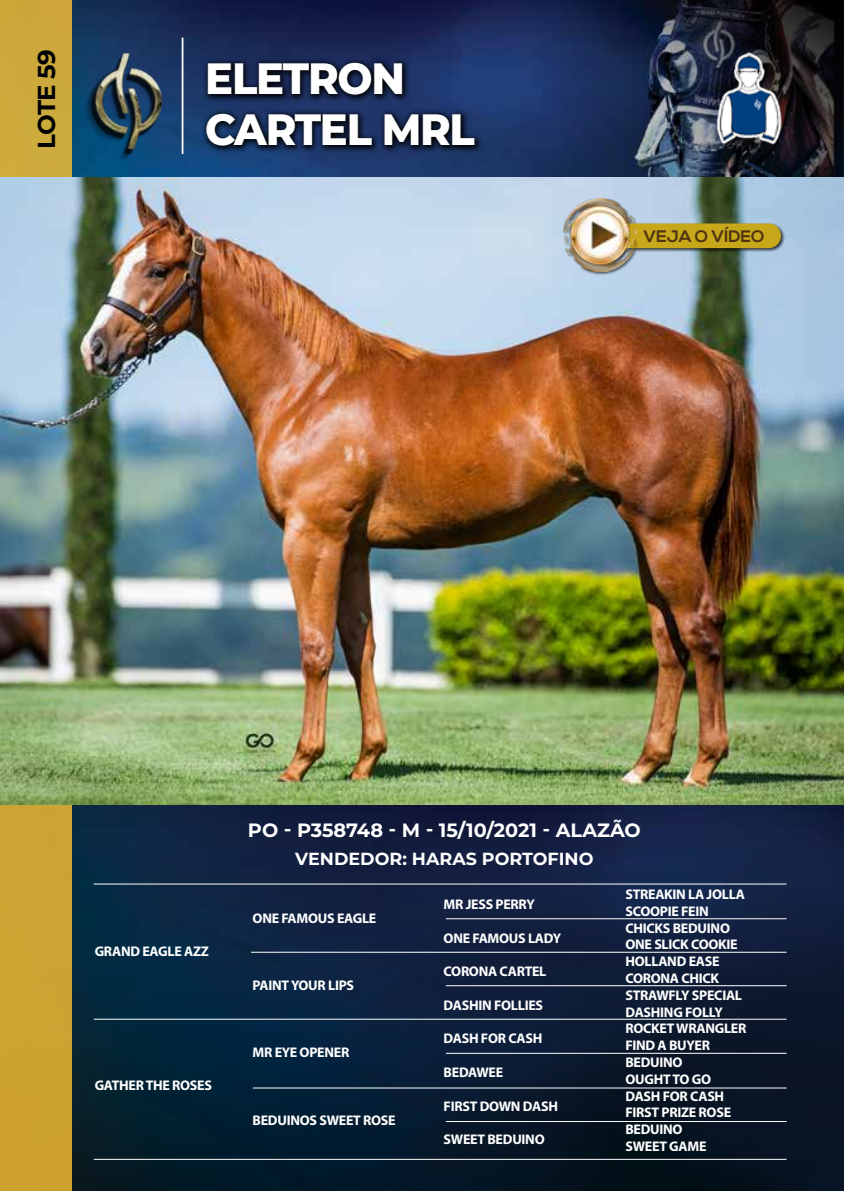
<style>
.page{position:relative;width:844px;height:1191px;background:#fff}
.page>*{position:absolute;margin:0;border:0;box-sizing:border-box;transform-origin:0 0}
.t1{font:800 43.75px "Montserrat";letter-spacing:-.03em;color:#fff;scale:.95 1}
.t2{font:700 24.5px "Montserrat";letter-spacing:-.035em;color:#000}
.t3{font:700 19.25px "Montserrat";color:#fff}
.t4{font:700 17.5px "Montserrat";color:#fff}
.t5{font:700 16.62px "Nexa";letter-spacing:-.01em;color:#50340f}
.t6{font:700 14px/16.8px "Myriad Pro";letter-spacing:-.02em;color:#fff}
</style>
<div class="page">
<img style="left:71px;top:0;width:772px;height:178px">
<svg style="left:71px;top:804px;width:772px;height:387px;background:#0d2038"></svg>
<svg style="left:532px;top:0;width:310px;height:178px;background:#212c46"></svg>
<hr style="left:94px;top:883px;width:692px;height:1px;background:#fff">
<hr style="left:94px;top:1158px;width:692px;height:1px;background:#fff">
<hr style="left:94px;top:1018px;width:692px;height:1px;background:#fff">
<hr style="left:251px;top:951px;width:535px;height:1px;background:#fff">
<hr style="left:446px;top:918px;width:340px;height:1px;background:#fff">
<hr style="left:446px;top:985px;width:340px;height:1px;background:#fff">
<hr style="left:446px;top:1052px;width:340px;height:1px;background:#fff">
<hr style="left:253px;top:1087px;width:533px;height:1px;background:#fff">
<hr style="left:446px;top:1121px;width:340px;height:1px;background:#fff">
<div style="left:0;top:0;width:71px;height:1191px;background:#cda434"></div>
<img style="left:84px;top:41px;width:90px;height:125px">
<img style="left:0;top:178px;width:843px;height:626px">
<hr style="left:182px;top:38px;width:1px;height:116px;background:#fff">
<svg style="left:201px;top:57px;width:283px;height:97px;background:#111f3f"></svg>
<img style="left:701px;top:34px;width:93px;height:125px">
<div style="left:562px;top:197px;width:223px;height:79px;background:#000;opacity:.75"></div>
<div style="left:573px;top:223px;width:207px;height:25px;background:#c7a81b;border-radius:12px"></div>
<img style="left:563px;top:198px;width:73px;height:73px">
<h2 class="t2" style="left:29px;top:149px;width:101px;rotate:-90deg">LOTE 59</h2>
<h1 class="t1" style="left:205px;top:47px;width:212px">ELETRON</h1>
<h1 class="t1" style="left:205px;top:98px;width:285px">CARTEL MRL</h1>
<p class="t5" style="left:643px;top:227px;width:122px">VEJA O VÍDEO</p>
<p class="t6" style="left:95px;top:942px;width:116px">GRAND EAGLE AZZ</p>
<p class="t6" style="left:95px;top:1076px;width:119px">GATHER THE ROSES</p>
<h3 class="t3" style="left:248px;top:816px;width:394px">PO - P358748 - M - 15/10/2021 - ALAZÃO</h3>
<p class="t4" style="left:295px;top:846px;width:299px">VENDEDOR: HARAS PORTOFINO</p>
<p class="t6" style="left:252px;top:909px;width:125px">ONE FAMOUS EAGLE</p>
<p class="t6" style="left:252px;top:976px;width:103px">PAINT YOUR LIPS</p>
<p class="t6" style="left:252px;top:1043px;width:98px">MR EYE OPENER</p>
<p class="t6" style="left:252px;top:1111px;width:145px">BEDUINOS SWEET ROSE</p>
<p class="t6" style="left:443px;top:895px;width:93px">MR JESS PERRY</p>
<p class="t6" style="left:443px;top:929px;width:119px">ONE FAMOUS LADY</p>
<p class="t6" style="left:443px;top:962px;width:104px">CORONA CARTEL</p>
<p class="t6" style="left:443px;top:996px;width:101px">DASHIN FOLLIES</p>
<p class="t6" style="left:443px;top:1029px;width:100px">DASH FOR CASH</p>
<p class="t6" style="left:443px;top:1063px;width:61px">BEDAWEE</p>
<p class="t6" style="left:443px;top:1097px;width:116px">FIRST DOWN DASH</p>
<p class="t6" style="left:443px;top:1130px;width:103px">SWEET BEDUINO</p>
<p class="t6" style="left:625px;top:885px;width:122px">STREAKIN LA JOLLA<br>SCOOPIE FEIN<br>CHICKS BEDUINO<br>ONE SLICK COOKIE<br>HOLLAND EASE<br>CORONA CHICK<br>STRAWFLY SPECIAL<br>DASHING FOLLY<br>ROCKET WRANGLER<br>FIND A BUYER<br>BEDUINO<br>OUGHT TO GO<br>DASH FOR CASH<br>FIRST PRIZE ROSE<br>BEDUINO<br>SWEET GAME</p>
</div>
